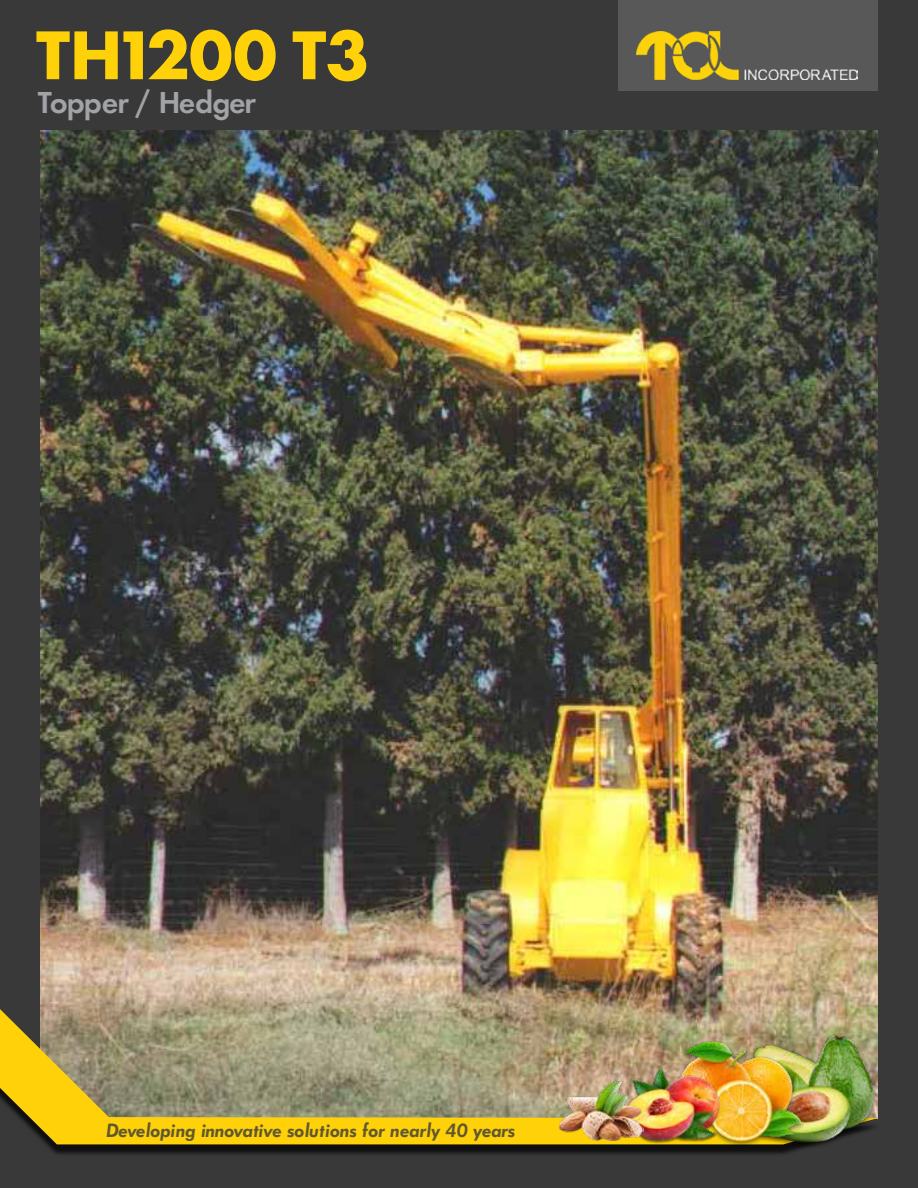
<style>
.page{position:relative;width:918px;height:1188px;background:#393939}
.page>*{position:absolute;margin:0;border:0;box-sizing:border-box;transform-origin:0 0}
.t1{font:700 71.7px "Futura T";letter-spacing:-.01em;color:#fed109}
.t2{font:600 31.5px "Futura T";letter-spacing:-.03em;color:#a1a3a6}
.t3{font:italic 600 20.1px "Futura T";letter-spacing:-.02em;color:#393939}
</style>
<div class="page">
<img style="left:40px;top:131px;width:838px;height:860px">
<div style="left:0;top:991px;width:880px;height:165px;background:#000;opacity:.75"></div>
<svg style="left:0;top:1009px;width:877px;height:135px;background:#b2a25e"></svg>
<div style="left:618px;top:0;width:260px;height:90px;background:#585858"></div>
<img style="left:636px;top:32px;width:222px;height:48px">
<div style="left:745px;top:1031px;width:133px;height:119px;background:#000;opacity:.5"></div>
<img style="left:749px;top:1033px;width:125px;height:111px">
<div style="left:675px;top:1039px;width:130px;height:108px;background:#000;opacity:.5"></div>
<img style="left:679px;top:1040px;width:124px;height:102px">
<div style="left:625px;top:1067px;width:95px;height:77px;background:#000;opacity:.5"></div>
<img style="left:625px;top:1066px;width:95px;height:76px">
<img style="left:558px;top:1081px;width:86px;height:61px">
<h1 class="t1" style="left:36px;top:13px;width:335px">TH1200 T3</h1>
<h2 class="t2" style="left:38px;top:83px;width:220px">Topper / Hedger</h2>
<p class="t3" style="left:105px;top:1118px;width:412px">Developing innovative solutions for nearly 40 years</p>
</div>
